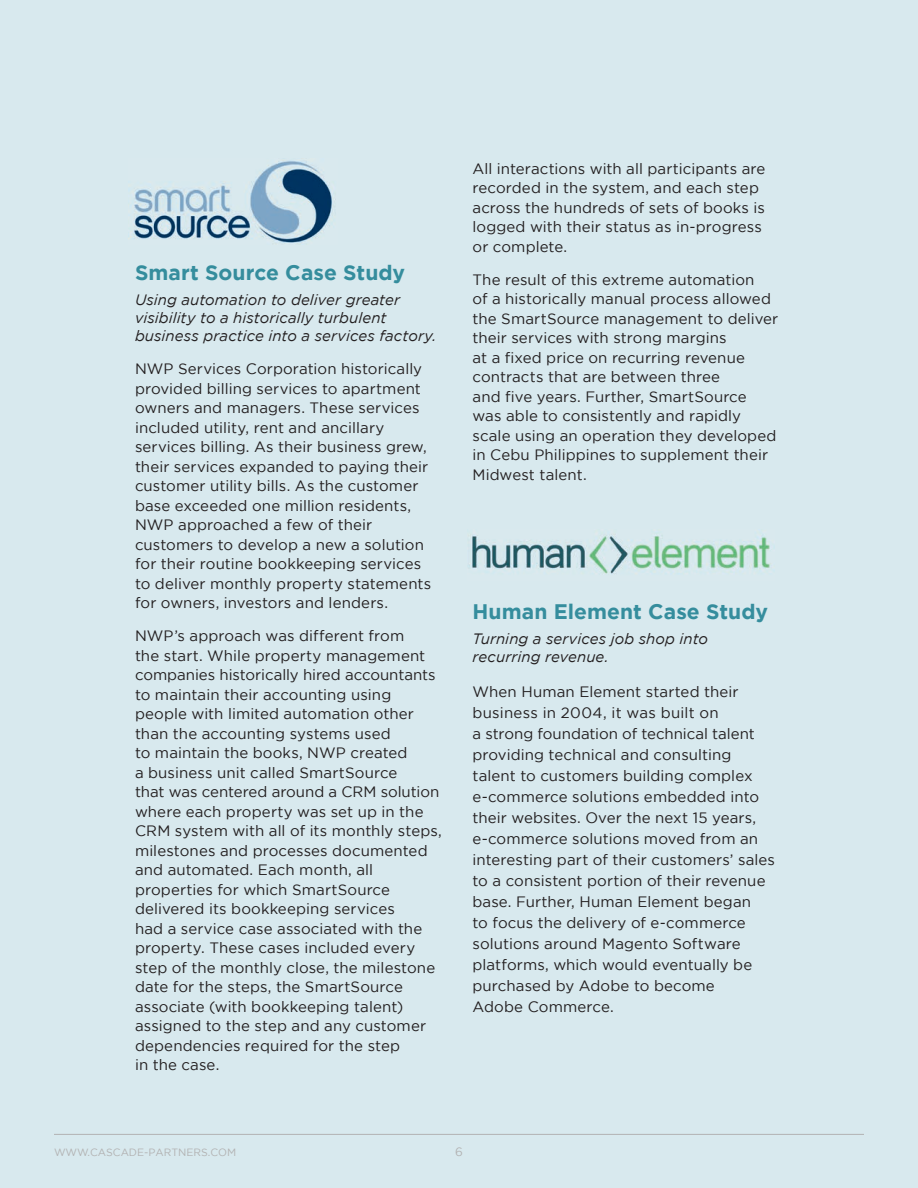
<style>
.page{position:relative;width:918px;height:1188px;background:#d8e9ee}
.page>*{position:absolute;margin:0;border:0;box-sizing:border-box;transform-origin:0 0}
.t1{font:700 21px "Gotham";letter-spacing:.005em;color:#358d9d}
.t2{font:15px/19.5px "Gotham";letter-spacing:.005em;color:#231f20}
.t3{font:italic 15px/18px "Gotham";letter-spacing:.005em;color:#231f20}
.t4{font:12px "Gotham";color:#b2b2b2}
.t5{font:10.5px "Gotham";color:#b2b2b2}
</style>
<div class="page">
<img style="left:133px;top:160px;width:199px;height:85px">
<img style="left:469px;top:535px;width:302px;height:39px">
<hr style="left:54px;top:1134px;width:810px;height:1px;background:#b2b2b2">
<h1 class="t1" style="left:135px;top:259px;width:272px">Smart Source Case Study</h1>
<p class="t3" style="left:135px;top:291px;width:303px">Using automation to deliver greater visibility to a historically turbulent business practice into a services factory.</p>
<p class="t2" style="left:135px;top:359px;width:298px">NWP Services Corporation historically provided billing services to apartment owners and managers. These services included utility, rent and ancillary services billing. As their business grew, their services expanded to paying their customer utility bills. As the customer base exceeded one million residents, NWP approached a few of their customers to develop a new a solution for their routine bookkeeping services to deliver monthly property statements for owners, investors and lenders.</p>
<p class="t2" style="left:135px;top:626px;width:308px">NWP’s approach was different from<br>the start. While property management companies historically hired accountants to maintain their accounting using people with limited automation other than the accounting systems used<br>to maintain the books, NWP created<br>a business unit called SmartSource<br>that was centered around a CRM solution where each property was set up in the CRM system with all of its monthly steps, milestones and processes documented and automated. Each month, all properties for which SmartSource delivered its bookkeeping services<br>had a service case associated with the property. These cases included every step of the monthly close, the milestone date for the steps, the SmartSource associate (with bookkeeping talent) assigned to the step and any customer dependencies required for the step<br>in the case.</p>
<p class="t2" style="left:472px;top:159px;width:295px">All interactions with all participants are recorded in the system, and each step across the hundreds of sets of books is logged with their status as in-progress or complete.</p>
<p class="t2" style="left:472px;top:270px;width:307px">The result of this extreme automation<br>of a historically manual process allowed the SmartSource management to deliver their services with strong margins<br>at a fixed price on recurring revenue contracts that are between three<br>and five years. Further, SmartSource was able to consistently and rapidly scale using an operation they developed in Cebu Philippines to supplement their Midwest talent.</p>
<h1 class="t1" style="left:472px;top:598px;width:297px">Human Element Case Study</h1>
<p class="t3" style="left:472px;top:630px;width:237px">Turning a services job shop into recurring revenue.</p>
<p class="t2" style="left:472px;top:681px;width:304px;line-height:21px">When Human Element started their business in 2004, it was built on<br>a strong foundation of technical talent providing technical and consulting talent to customers building complex e-commerce solutions embedded into their websites. Over the next 15 years, e-commerce solutions moved from an interesting part of their customers’ sales to a consistent portion of their revenue base. Further, Human Element began<br>to focus the delivery of e-commerce solutions around Magento Software platforms, which would eventually be purchased by Adobe to become<br>Adobe Commerce.</p>
<p class="t5" style="left:54px;top:1145px;width:184px">WWW.CASCADE-PARTNERS.COM</p>
<p class="t4" style="left:455px;top:1144px;width:9px">6</p>
</div>
